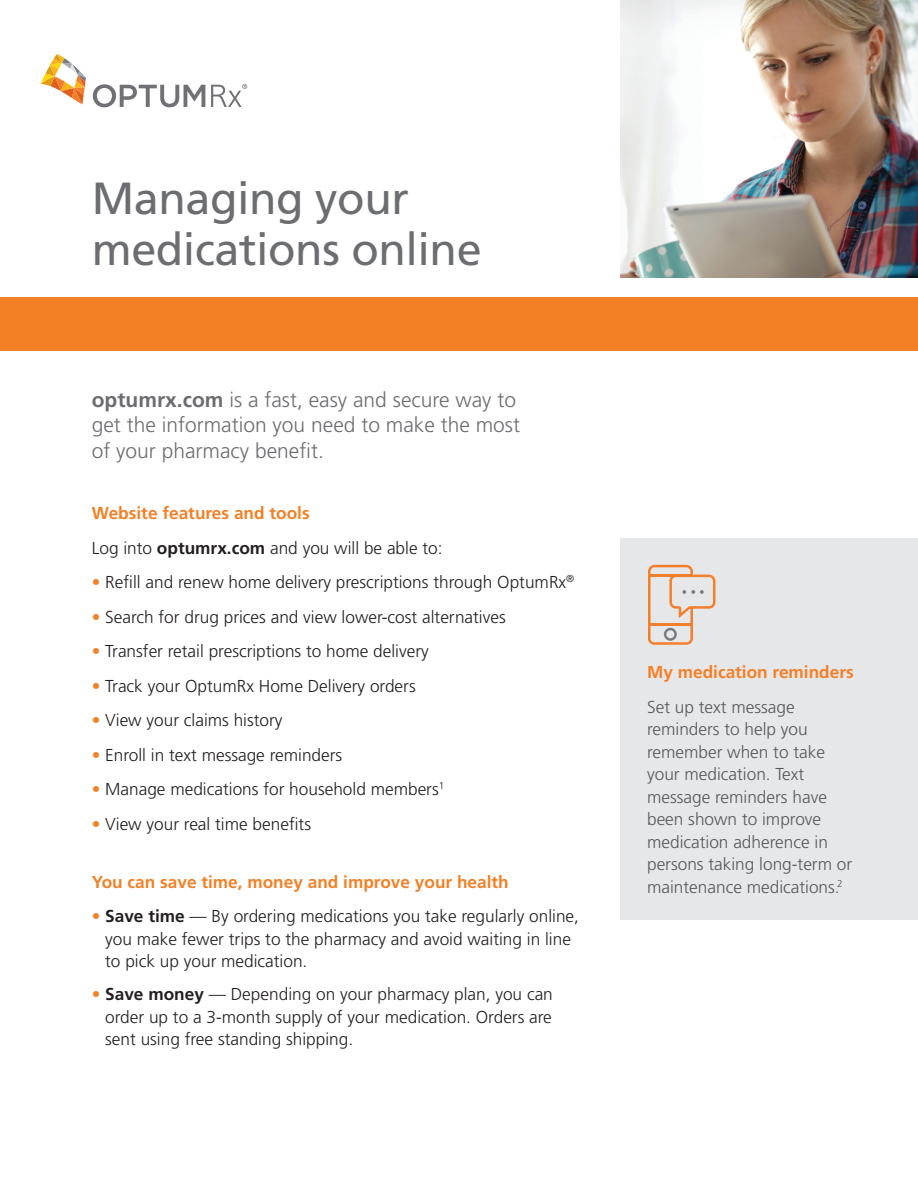
<style>
.page{position:relative;width:918px;height:1188px;background:#fff}
.page>*{position:absolute;margin:0;border:0;box-sizing:border-box;transform-origin:0 0}
.B2C_Headline__24_28{font:45px/51px "Frutiger";letter-spacing:-.01em;color:#6c6d70}
.B2C_Body_Copy__11_5{font:300 21px/25.2px "Frutiger";color:#6c6d70}
.B2C_Body_Copy__11_5-2{font:300 17.25px/22.5px "Frutiger";color:#231f20}
.B2C_Body_Copy__11_5-3{font:300 17.25px/22.5px "Frutiger";color:#57585a}
.B2C_Body_Copy__11_5-4{font:700 17.25px "Frutiger";color:#f48026}
.s1{font-weight:700}
.s2{color:#f48026}
</style>
<div class="page">
<svg style="left:41px;top:54px;width:45px;height:50px"></svg>
<svg style="left:93px;top:84px;width:112px;height:23px"></svg>
<svg style="left:211px;top:84px;width:36px;height:23px"></svg>
<div style="left:0;top:297px;width:918px;height:54px;background:#f48026"></div>
<img style="left:620px;top:0;width:298px;height:277px">
<div style="left:620px;top:538px;width:298px;height:382px;background:#e6e7e9"></div>
<svg style="left:648px;top:565px;width:67px;height:80px"></svg>
<p class="B2C_Headline__24_28" style="left:92px;top:173px;width:391px">Managing your medications online</p>
<p class="B2C_Body_Copy__11_5" style="left:92px;top:388px;width:430px"><span class="s1">optumrx.com</span> is a fast, easy and secure way to get the information you need to make the most of your pharmacy benefit.</p>
<p class="B2C_Body_Copy__11_5-4" style="left:92px;top:503px;width:219px">Website features and tools</p>
<p class="B2C_Body_Copy__11_5-2" style="left:92px;top:537px;width:352px">Log into <span class="s1">optumrx.com</span> and you will be able to:</p>
<p class="B2C_Body_Copy__11_5-2" style="left:92px;top:571px;width:484px"><span class="s2">•</span> Refill and renew home delivery prescriptions through OptumRx<sup>®</sup></p>
<p class="B2C_Body_Copy__11_5-2" style="left:92px;top:606px;width:416px"><span class="s2">•</span> Search for drug prices and view lower-cost alternatives</p>
<p class="B2C_Body_Copy__11_5-2" style="left:92px;top:640px;width:339px"><span class="s2">•</span> Transfer retail prescriptions to home delivery</p>
<p class="B2C_Body_Copy__11_5-2" style="left:92px;top:675px;width:325px"><span class="s2">•</span> Track your OptumRx Home Delivery orders</p>
<p class="B2C_Body_Copy__11_5-2" style="left:92px;top:709px;width:192px"><span class="s2">•</span> View your claims history</p>
<p class="B2C_Body_Copy__11_5-2" style="left:92px;top:744px;width:252px"><span class="s2">•</span> Enroll in text message reminders</p>
<p class="B2C_Body_Copy__11_5-2" style="left:92px;top:778px;width:354px"><span class="s2">•</span> Manage medications for household members<sup>1</sup></p>
<p class="B2C_Body_Copy__11_5-2" style="left:92px;top:813px;width:221px"><span class="s2">•</span> View your real time benefits</p>
<p class="B2C_Body_Copy__11_5-4" style="left:92px;top:872px;width:419px">You can save time, money and improve your health</p>
<p class="B2C_Body_Copy__11_5-2" style="left:105px;top:905px;width:475px;text-indent:-13px"><span class="s2">•</span> <span class="s1">Save time</span> — By ordering medications you take regularly online, you make fewer trips to the pharmacy and avoid waiting in line to pick up your medication.</p>
<p class="B2C_Body_Copy__11_5-2" style="left:105px;top:984px;width:449px;text-align:justify;text-indent:-13px"><span class="s2">•</span> <span class="s1">Save money</span> — Depending on your pharmacy plan, you can order up to a 3-month supply of your medication. Orders are sent using free standing shipping.</p>
<p class="B2C_Body_Copy__11_5-4" style="left:647px;top:662px;width:208px">My medication reminders</p>
<p class="B2C_Body_Copy__11_5-3" style="left:647px;top:696px;width:207px">Set up text message reminders to help you remember when to take your medication. Text message reminders have been shown to improve medication adherence in persons taking long-term or maintenance medications.<sup>2</sup></p>
</div>
